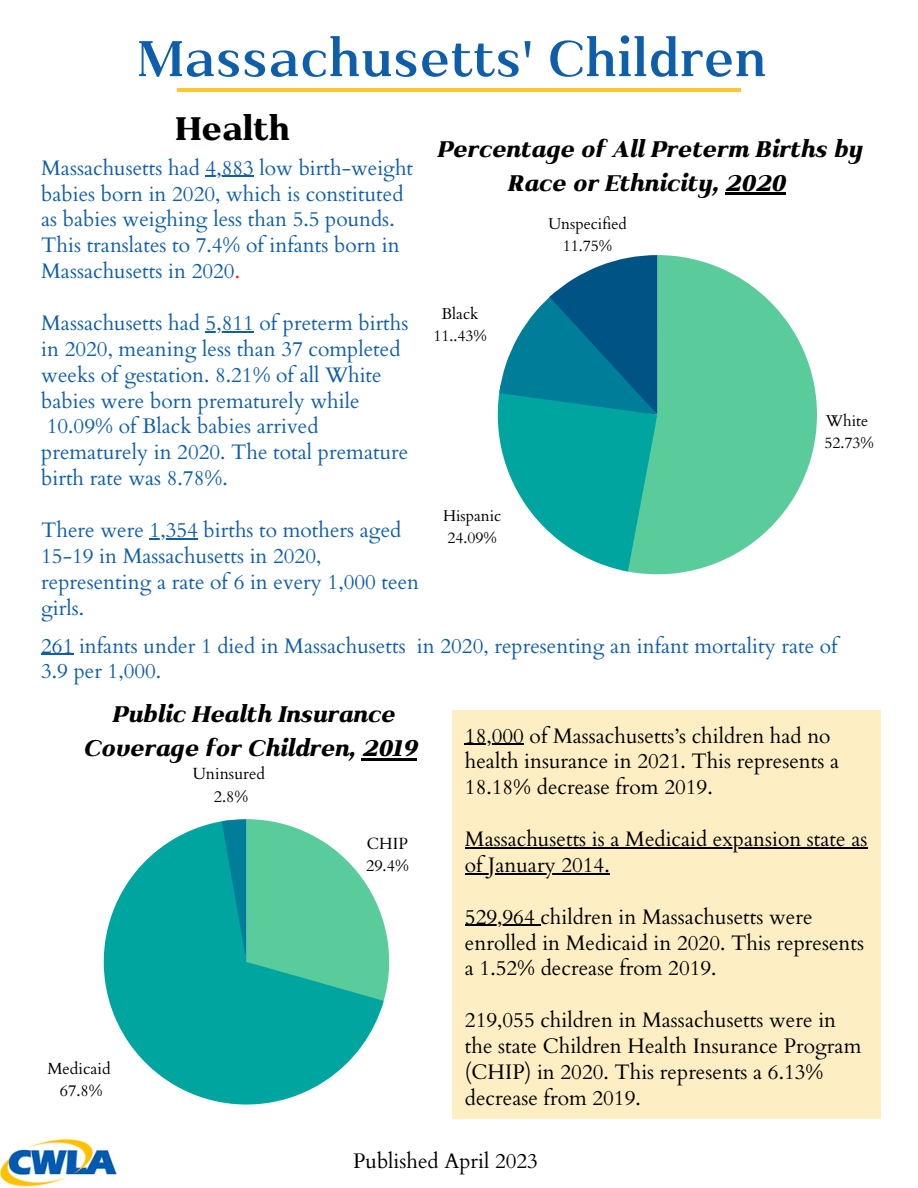
<style>
.page{position:relative;width:918px;height:1188px;background:#fff}
.page>*{position:absolute;margin:0;border:0;box-sizing:border-box;transform-origin:0 0}
.t1{font:600 60px "Kulachat Serif";color:#0f5eac}
.t2{font:800 39px "Kulachat Serif";color:#000}
.t3{font:italic 800 27px/33.8px "Kulachat Serif";color:#000;text-align:center}
.t4{font:21px/25.8px "Cardo";color:#0f5eac}
.t5{font:21px/25.8px "Cardo";color:#000}
.t6{font:16.2px/22.4px "Cardo";color:#000;text-align:center}
.t7{font:15.6px/21.9px "Cardo";color:#000}
.s1{color:#ff1616}
</style>
<div class="page">
<svg style="left:631px;top:255px;width:186px;height:319px;fill:#5acc9c"></svg>
<svg style="left:498px;top:255px;width:159px;height:317px"></svg>
<hr style="left:206px;top:176px;width:48px;height:1px;background:#0f5eac">
<hr style="left:206px;top:331px;width:48px;height:1px;background:#0f5eac">
<hr style="left:150px;top:538px;width:48px;height:1px;background:#0f5eac">
<hr style="left:725px;top:193px;width:60px;height:2px;background:#000">
<img style="left:0;top:1139px;width:117px;height:48px">
<hr style="left:177px;top:88px;width:564px;height:3px;background:#ffc62e">
<hr style="left:41px;top:654px;width:32px;height:1px;background:#0f5eac">
<hr style="left:362px;top:758px;width:55px;height:2px;background:#000">
<svg style="left:104px;top:821px;width:278px;height:284px;fill:#00a59f"></svg>
<svg style="left:222px;top:819px;width:167px;height:189px"></svg>
<div style="left:452px;top:710px;width:429px;height:409px;background:#fdeec4"></div>
<hr style="left:465px;top:744px;width:59px;height:1px;background:#000">
<hr style="left:465px;top:847px;width:403px;height:1px;background:#000">
<hr style="left:465px;top:873px;width:145px;height:1px;background:#000">
<hr style="left:465px;top:925px;width:70px;height:1px;background:#000">
<h1 class="t1" style="left:137px;top:20px;width:631px">Massachusetts' Children</h1>
<h2 class="t2" style="left:175px;top:103px;width:116px">Health</h2>
<p class="t4" style="left:41px;top:155px;width:374px">Massachusetts had 4,883 low birth-weight babies born in 2020, which is constituted as babies weighing less than 5.5 pounds.<br>This translates to 7.4% of infants born in Massachusetts in 2020<span class="s1">.</span></p>
<p class="t4" style="left:41px;top:310px;width:369px">Massachusetts had 5,811 of preterm births in 2020, meaning less than 37 completed weeks of gestation. 8.21% of all White babies were born prematurely while 10.09% of Black babies arrived prematurely in 2020. The total premature birth rate was 8.78%.</p>
<p class="t4" style="left:41px;top:517px;width:379px">There were 1,354 births to mothers aged<br>15-19 in Massachusetts in 2020, representing a rate of 6 in every 1,000 teen girls.</p>
<p class="t3" style="left:437px;top:131px;width:427px">Percentage of All Preterm Births by<br>Race or Ethnicity, 2020</p>
<p class="t7" style="left:433px;top:303px;width:55px;text-align:center">Black<br>11..43%</p>
<p class="t7" style="left:548px;top:213px;width:80px;text-align:center">Unspecified<br>11.75%</p>
<p class="t7" style="left:443px;top:505px;width:60px">Hispanic<br>24.09%</p>
<p class="t7" style="left:824px;top:410px;width:51px">White<br>52.73%</p>
<p class="t4" style="left:41px;top:633px;width:798px">261 infants under 1 died in Massachusetts in 2020, representing an infant mortality rate of<br>3.9 per 1,000.</p>
<p class="t3" style="left:83px;top:696px;width:335px">Public Health Insurance<br>Coverage for Children, 2019</p>
<p class="t5" style="left:465px;top:723px;width:376px">18,000 of Massachusetts’s children had no health insurance in 2021. This represents a<br>18.18% decrease from 2019.</p>
<p class="t5" style="left:465px;top:827px;width:404px">Massachusetts is a Medicaid expansion state as of January 2014.</p>
<p class="t5" style="left:465px;top:904px;width:401px">529,964 children in Massachusetts were enrolled in Medicaid in 2020. This represents a 1.52% decrease from 2019.</p>
<p class="t5" style="left:465px;top:1008px;width:398px">219,055 children in Massachusetts were in the state Children Health Insurance Program (CHIP) in 2020. This represents a 6.13% decrease from 2019.</p>
<p class="t6" style="left:193px;top:763px;width:74px">Uninsured<br>2.8%</p>
<p class="t6" style="left:366px;top:833px;width:44px;text-align:left">CHIP<br>29.4%</p>
<p class="t6" style="left:47px;top:1057px;width:65px">Medicaid<br>67.8%</p>
<p class="t5" style="left:353px;top:1149px;width:186px">Published April 2023</p>
</div>
